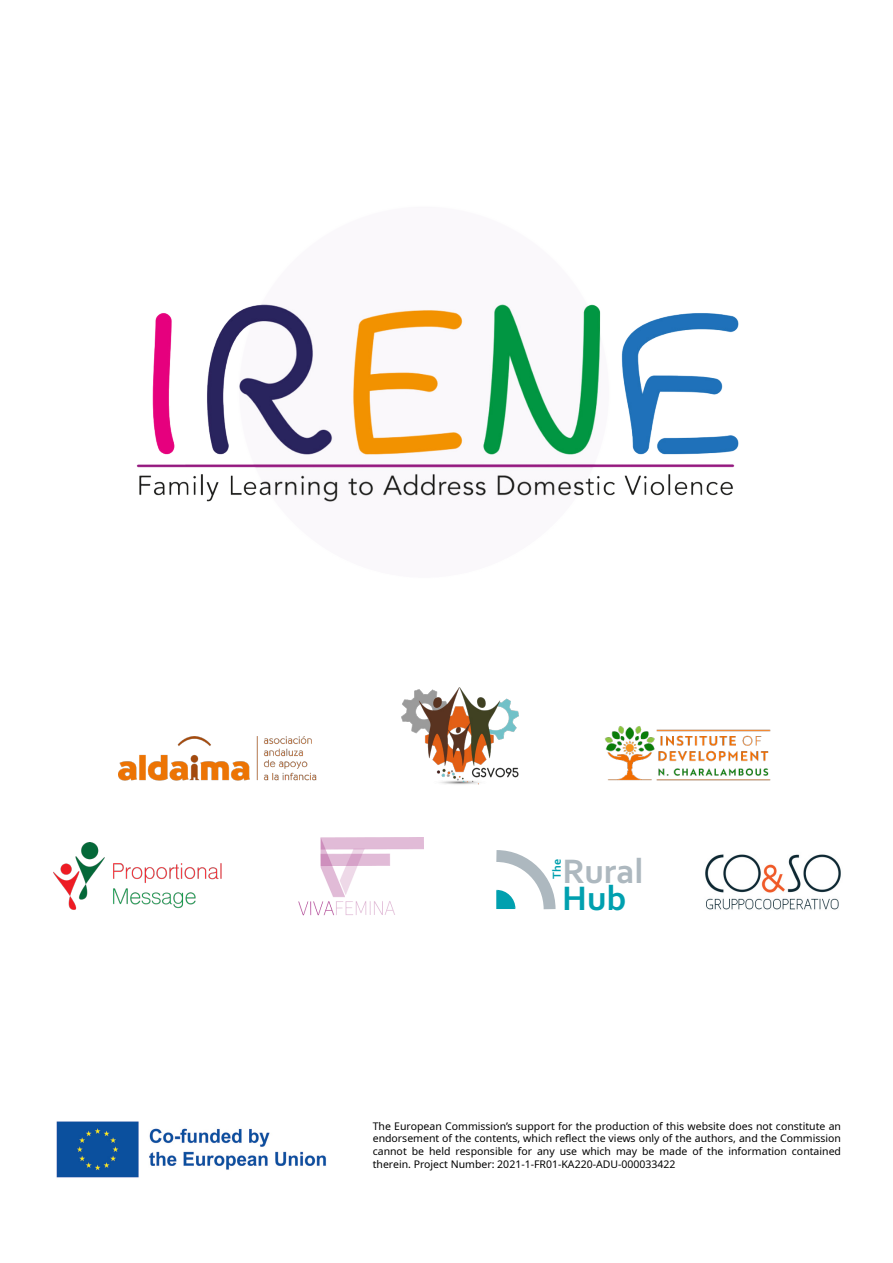
<style>
.page{position:relative;width:893px;height:1263px;background:#fff}
.page>*{position:absolute;margin:0;border:0;box-sizing:border-box;transform-origin:0 0}
.t1{font:700 35.7px "Corbel";color:#adb8bf}
.t2{font:700 35.7px "Corbel";color:#00a0af}
.t3{font:700 12px "Corbel";color:#00a0af}
.t4{font:10.5px/12.6px "Noto Sans";color:#000;text-align:justify}
</style>
<div class="page">
<img style="left:136px;top:304px;width:603px;height:198px">
<img style="left:118px;top:737px;width:199px;height:44px">
<img style="left:705px;top:854px;width:136px;height:56px">
<img style="left:401px;top:687px;width:118px;height:98px">
<img style="left:604px;top:726px;width:167px;height:55px">
<img style="left:53px;top:842px;width:169px;height:68px">
<svg style="left:496px;top:850px;width:60px;height:60px"></svg>
<img style="left:299px;top:837px;width:124px;height:79px">
<img style="left:56px;top:1121px;width:270px;height:57px">
<h1 class="t1" style="left:562px;top:849px;width:83px">Rural</h1>
<h1 class="t2" style="left:562px;top:876px;width:66px">Hub</h1>
<p class="t3" style="left:549px;top:879px;width:21px;rotate:-90deg">The</p>
<p class="t4" style="left:373px;top:1120px;width:470px">The European Commission’s support for the production of this website does not constitute an endorsement of the contents, which reflect the views only of the authors, and the Commission cannot be held responsible for any use which may be made of the information contained therein. Project Number: 2021-1-FR01-KA220-ADU-000033422</p>
</div>
